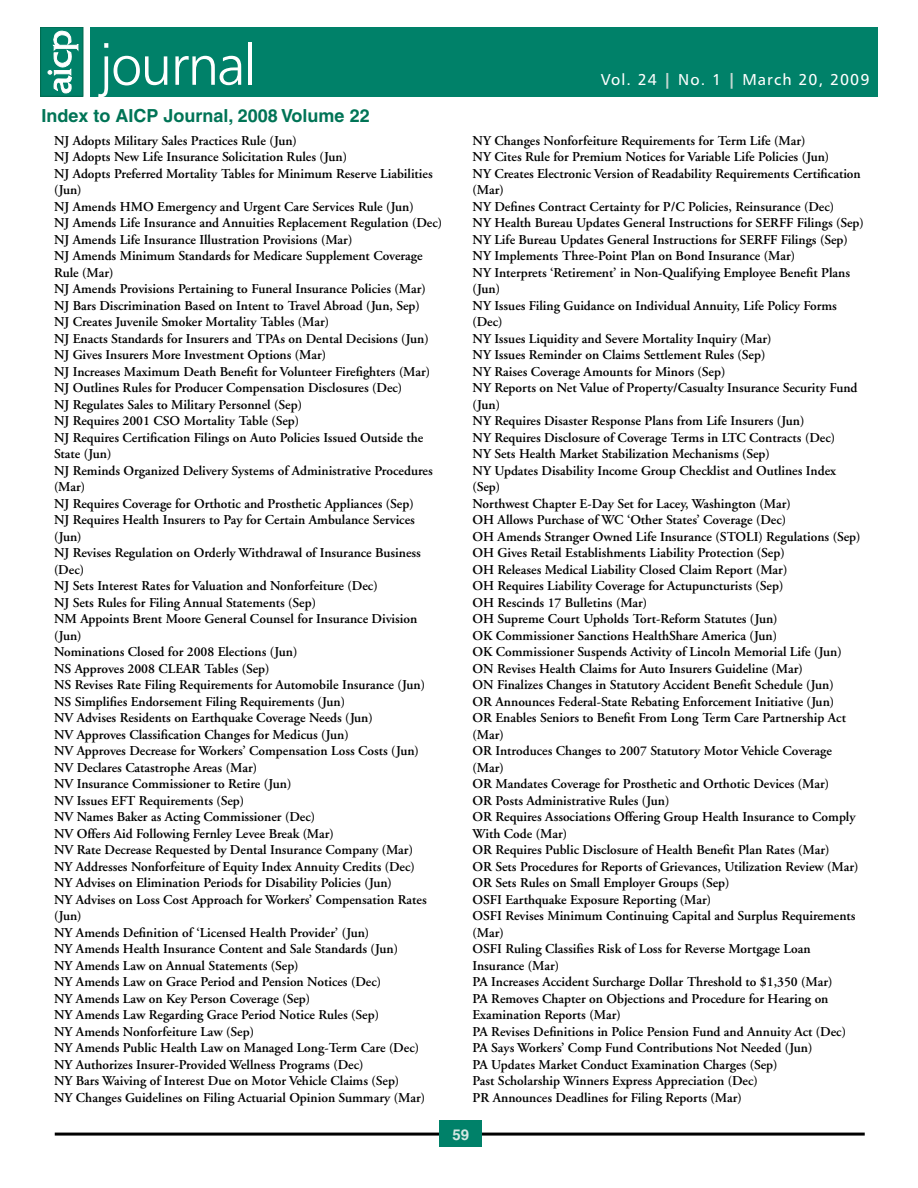
<style>
.page{position:relative;width:918px;height:1188px;background:#fff}
.page>*{position:absolute;margin:0;border:0;box-sizing:border-box;transform-origin:0 0}
.t1{font:57px "Humanist 777 BT Light B";letter-spacing:-.035em;color:#fff}
.t2{font:700 18px "Helvetica";color:#007456}
.t3{font:15.75px "Humanist 777 BT Roman B";letter-spacing:.07em;color:#fff}
.t4{font:700 15px "Helvetica";color:#d6e8e3}
.t5{font:600 13.5px/16.5px "Adobe Garamond";color:#000}
.s1{font-family:"Humanist 777 BT Black B";color:#c3d7d1}
</style>
<div class="page">
<hr style="left:55px;top:1133px;width:810px;height:3px;background:#000">
<div style="left:440px;top:1120px;width:42px;height:28px;background:#008169"></div>
<div style="left:90px;top:27px;width:787px;height:69px;background:#008169"></div>
<div style="left:41px;top:27px;width:42px;height:69px;background:#008169"></div>
<div style="left:40px;top:27px;width:43px;height:69px;border:1px solid #006a4f"></div>
<svg style="left:48px;top:30px;width:30px;height:65px"></svg>
<h1 class="t1" style="left:100px;top:30px;width:158px">journal</h1>
<h2 class="t2" style="left:42px;top:105px;width:330px">Index to AICP Journal, 2008 Volume 22</h2>
<p class="t3" style="left:601px;top:70px;width:270px">Vol. 24 <span class="s1">|</span> No. 1 <span class="s1">|</span> March 20, 2009</p>
<p class="t5" style="left:54px;top:133px;width:390px">NJ Adopts Military Sales Practices Rule (Jun)<br>NJ Adopts New Life Insurance Solicitation Rules (Jun)<br>NJ Adopts Preferred Mortality Tables for Minimum Reserve Liabilities (Jun)<br>NJ Amends HMO Emergency and Urgent Care Services Rule (Jun)<br>NJ Amends Life Insurance and Annuities Replacement Regulation (Dec)<br>NJ Amends Life Insurance Illustration Provisions (Mar)<br>NJ Amends Minimum Standards for Medicare Supplement Coverage Rule (Mar)<br>NJ Amends Provisions Pertaining to Funeral Insurance Policies (Mar)<br>NJ Bars Discrimination Based on Intent to Travel Abroad (Jun, Sep)<br>NJ Creates Juvenile Smoker Mortality Tables (Mar)<br>NJ Enacts Standards for Insurers and TPAs on Dental Decisions (Jun)<br>NJ Gives Insurers More Investment Options (Mar)<br>NJ Increases Maximum Death Benefit for Volunteer Firefighters (Mar)<br>NJ Outlines Rules for Producer Compensation Disclosures (Dec)<br>NJ Regulates Sales to Military Personnel (Sep)<br>NJ Requires 2001 CSO Mortality Table (Sep)<br>NJ Requires Certification Filings on Auto Policies Issued Outside the State (Jun)<br>NJ Reminds Organized Delivery Systems of Administrative Procedures (Mar)<br>NJ Requires Coverage for Orthotic and Prosthetic Appliances (Sep)<br>NJ Requires Health Insurers to Pay for Certain Ambulance Services (Jun)<br>NJ Revises Regulation on Orderly Withdrawal of Insurance Business (Dec)<br>NJ Sets Interest Rates for Valuation and Nonforfeiture (Dec)<br>NJ Sets Rules for Filing Annual Statements (Sep)<br>NM Appoints Brent Moore General Counsel for Insurance Division (Jun)<br>Nominations Closed for 2008 Elections (Jun)<br>NS Approves 2008 CLEAR Tables (Sep)<br>NS Revises Rate Filing Requirements for Automobile Insurance (Jun)<br>NS Simplifies Endorsement Filing Requirements (Jun)<br>NV Advises Residents on Earthquake Coverage Needs (Jun)<br>NV Approves Classification Changes for Medicus (Jun)<br>NV Approves Decrease for Workers’ Compensation Loss Costs (Jun)<br>NV Declares Catastrophe Areas (Mar)<br>NV Insurance Commissioner to Retire (Jun)<br>NV Issues EFT Requirements (Sep)<br>NV Names Baker as Acting Commissioner (Dec)<br>NV Offers Aid Following Fernley Levee Break (Mar)<br>NV Rate Decrease Requested by Dental Insurance Company (Mar)<br>NY Addresses Nonforfeiture of Equity Index Annuity Credits (Dec)<br>NY Advises on Elimination Periods for Disability Policies (Jun)<br>NY Advises on Loss Cost Approach for Workers’ Compensation Rates (Jun)<br>NY Amends Definition of ‘Licensed Health Provider’ (Jun)<br>NY Amends Health Insurance Content and Sale Standards (Jun)<br>NY Amends Law on Annual Statements (Sep)<br>NY Amends Law on Grace Period and Pension Notices (Dec)<br>NY Amends Law on Key Person Coverage (Sep)<br>NY Amends Law Regarding Grace Period Notice Rules (Sep)<br>NY Amends Nonforfeiture Law (Sep)<br>NY Amends Public Health Law on Managed Long-Term Care (Dec)<br>NY Authorizes Insurer-Provided Wellness Programs (Dec)<br>NY Bars Waiving of Interest Due on Motor Vehicle Claims (Sep)<br>NY Changes Guidelines on Filing Actuarial Opinion Summary (Mar)</p>
<p class="t5" style="left:472px;top:132px;width:393px">NY Changes Nonforfeiture Requirements for Term Life (Mar)<br>NY Cites Rule for Premium Notices for Variable Life Policies (Jun)<br>NY Creates Electronic Version of Readability Requirements Certification (Mar)<br>NY Defines Contract Certainty for P/C Policies, Reinsurance (Dec)<br>NY Health Bureau Updates General Instructions for SERFF Filings (Sep)<br>NY Life Bureau Updates General Instructions for SERFF Filings (Sep)<br>NY Implements Three-Point Plan on Bond Insurance (Mar)<br>NY Interprets ‘Retirement’ in Non-Qualifying Employee Benefit Plans (Jun)<br>NY Issues Filing Guidance on Individual Annuity, Life Policy Forms (Dec)<br>NY Issues Liquidity and Severe Mortality Inquiry (Mar)<br>NY Issues Reminder on Claims Settlement Rules (Sep)<br>NY Raises Coverage Amounts for Minors (Sep)<br>NY Reports on Net Value of Property/Casualty Insurance Security Fund (Jun)<br>NY Requires Disaster Response Plans from Life Insurers (Jun)<br>NY Requires Disclosure of Coverage Terms in LTC Contracts (Dec)<br>NY Sets Health Market Stabilization Mechanisms (Sep)<br>NY Updates Disability Income Group Checklist and Outlines Index (Sep)<br>Northwest Chapter E-Day Set for Lacey, Washington (Mar)<br>OH Allows Purchase of WC ‘Other States’ Coverage (Dec)<br>OH Amends Stranger Owned Life Insurance (STOLI) Regulations (Sep)<br>OH Gives Retail Establishments Liability Protection (Sep)<br>OH Releases Medical Liability Closed Claim Report (Mar)<br>OH Requires Liability Coverage for Actupuncturists (Sep)<br>OH Rescinds 17 Bulletins (Mar)<br>OH Supreme Court Upholds Tort-Reform Statutes (Jun)<br>OK Commissioner Sanctions HealthShare America (Jun)<br>OK Commissioner Suspends Activity of Lincoln Memorial Life (Jun)<br>ON Revises Health Claims for Auto Insurers Guideline (Mar)<br>ON Finalizes Changes in Statutory Accident Benefit Schedule (Jun)<br>OR Announces Federal-State Rebating Enforcement Initiative (Jun)<br>OR Enables Seniors to Benefit From Long Term Care Partnership Act (Mar)<br>OR Introduces Changes to 2007 Statutory Motor Vehicle Coverage (Mar)<br>OR Mandates Coverage for Prosthetic and Orthotic Devices (Mar)<br>OR Posts Administrative Rules (Jun)<br>OR Requires Associations Offering Group Health Insurance to Comply With Code (Mar)<br>OR Requires Public Disclosure of Health Benefit Plan Rates (Mar)<br>OR Sets Procedures for Reports of Grievances, Utilization Review (Mar)<br>OR Sets Rules on Small Employer Groups (Sep)<br>OSFI Earthquake Exposure Reporting (Mar)<br>OSFI Revises Minimum Continuing Capital and Surplus Requirements (Mar)<br>OSFI Ruling Classifies Risk of Loss for Reverse Mortgage Loan Insurance (Mar)<br>PA Increases Accident Surcharge Dollar Threshold to $1,350 (Mar)<br>PA Removes Chapter on Objections and Procedure for Hearing on Examination Reports (Mar)<br>PA Revises Definitions in Police Pension Fund and Annuity Act (Dec)<br>PA Says Workers’ Comp Fund Contributions Not Needed (Jun)<br>PA Updates Market Conduct Examination Charges (Sep)<br>Past Scholarship Winners Express Appreciation (Dec)<br>PR Announces Deadlines for Filing Reports (Mar)</p>
<p class="t4" style="left:453px;top:1125px;width:18px">59</p>
</div>
